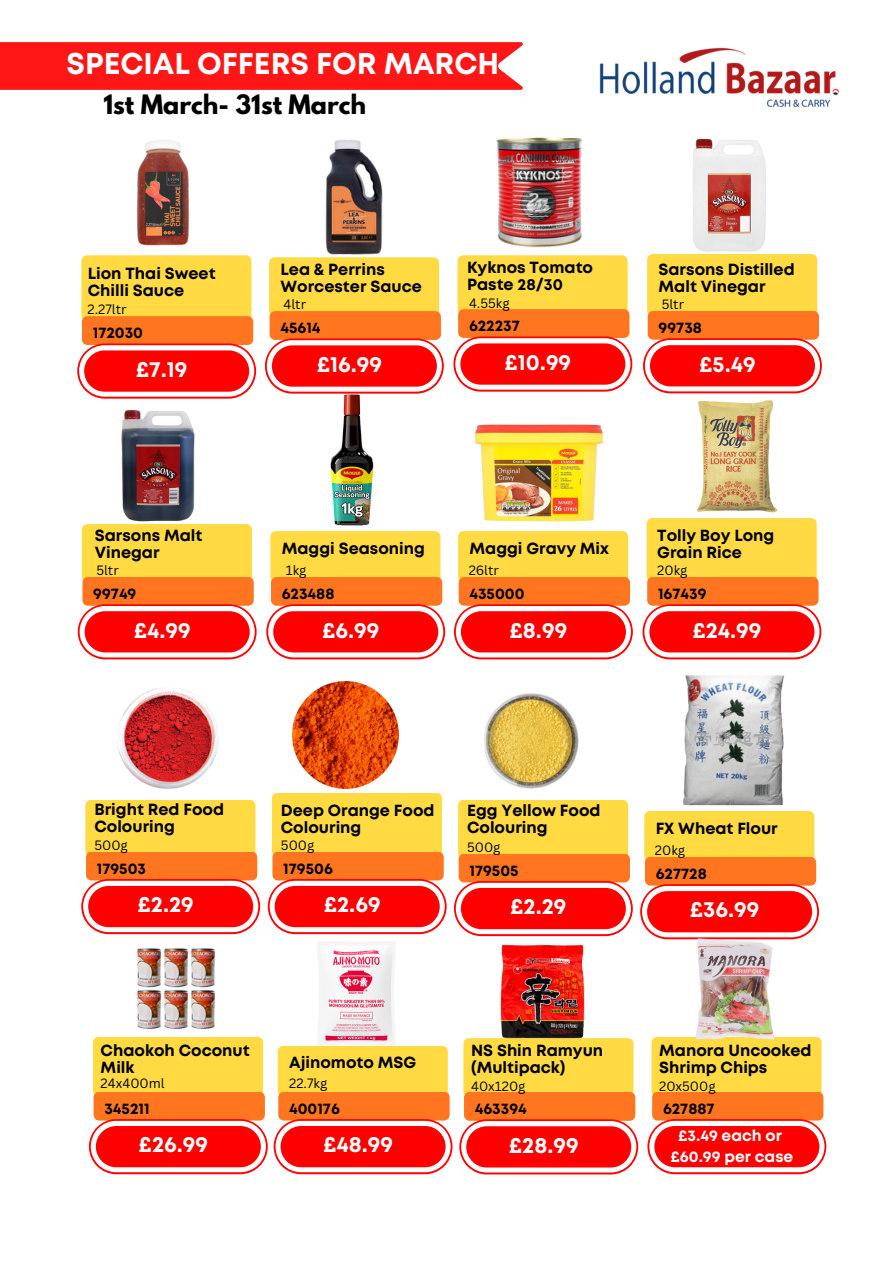
<style>
.page{position:relative;width:894px;height:1264px;background:#fff}
.page>*{position:absolute;margin:0;border:0;box-sizing:border-box;transform-origin:0 0}
.t1{font:700 30px "Mont";color:#fff}
.t2{font:700 23.7px "League Spartan";color:#000}
.t3{font:700 22.05px "Mont";color:#fff}
.t4{font:700 16.05px/17.1px "Mont";color:#000}
.t5{font:700 15.6px/21px "Mont";color:#fff;text-align:center}
.t6{font:700 15.45px "Mont";color:#000}
.t7{font:13.05px "Canva Sans";color:#000}
</style>
<div class="page">
<div style="left:0;top:42px;width:523px;height:48px;background:#ff1616"></div>
<img style="left:599px;top:47px;width:240px;height:61px">
<svg style="left:77px;top:255px;width:179px;height:143px;background:#ff8f42"></svg>
<svg style="left:265px;top:257px;width:178px;height:136px;background:#ff8941"></svg>
<svg style="left:453px;top:255px;width:179px;height:136px;background:#ff8c42"></svg>
<svg style="left:643px;top:254px;width:178px;height:139px;background:#ff8c41"></svg>
<svg style="left:78px;top:524px;width:178px;height:135px;background:#ff8a41"></svg>
<svg style="left:266px;top:531px;width:179px;height:128px;background:#ff8641"></svg>
<svg style="left:454px;top:531px;width:178px;height:128px;background:#ff8140"></svg>
<svg style="left:642px;top:518px;width:179px;height:141px;background:#ff8e42"></svg>
<svg style="left:81px;top:800px;width:179px;height:134px;background:#ff8a42"></svg>
<svg style="left:268px;top:793px;width:178px;height:141px;background:#ff8d41"></svg>
<svg style="left:454px;top:800px;width:178px;height:136px;background:#ff8941"></svg>
<svg style="left:640px;top:811px;width:178px;height:128px;background:#ff853c"></svg>
<svg style="left:89px;top:1037px;width:363px;height:137px"></svg>
<svg style="left:459px;top:1038px;width:179px;height:136px;background:#ff8a42"></svg>
<svg style="left:647px;top:1037px;width:179px;height:137px;background:#ff8842"></svg>
<img style="left:136px;top:140px;width:54px;height:106px">
<img style="left:289px;top:139px;width:130px;height:123px">
<img style="left:496px;top:137px;width:87px;height:111px">
<img style="left:693px;top:138px;width:73px;height:114px">
<img style="left:121px;top:410px;width:74px;height:112px">
<img style="left:283px;top:391px;width:137px;height:135px">
<img style="left:471px;top:424px;width:135px;height:116px">
<img style="left:697px;top:400px;width:80px;height:113px">
<img style="left:117px;top:688px;width:102px;height:101px">
<img style="left:292px;top:681px;width:107px;height:107px">
<img style="left:464px;top:693px;width:130px;height:110px">
<img style="left:683px;top:675px;width:102px;height:131px">
<img style="left:136px;top:947px;width:79px;height:83px">
<img style="left:318px;top:941px;width:77px;height:104px">
<img style="left:492px;top:944px;width:100px;height:97px">
<img style="left:679px;top:930px;width:116px;height:116px">
<h1 class="t1" style="left:66px;top:52px;width:434px">SPECIAL OFFERS FOR MARCH</h1>
<h2 class="t2" style="left:103px;top:92px;width:264px">1st March- 31st March</h2>
<p class="t4" style="left:88px;top:266px;width:129px">Lion Thai Sweet<br>Chilli Sauce</p>
<p class="t4" style="left:280px;top:262px;width:143px">Lea &amp; Perrins<br>Worcester Sauce</p>
<p class="t4" style="left:467px;top:260px;width:127px">Kyknos Tomato<br>Paste 28/30</p>
<p class="t4" style="left:658px;top:262px;width:137px">Sarsons Distilled<br>Malt Vinegar</p>
<p class="t7" style="left:88px;top:300px;width:41px">2.27ltr</p>
<h3 class="t7" style="left:283px;top:295px;width:24px">4ltr</h3>
<h3 class="t7" style="left:469px;top:294px;width:42px">4.55kg</h3>
<h3 class="t7" style="left:661px;top:295px;width:24px">5ltr</h3>
<p class="t6" style="left:93px;top:327px;width:52px">172030</p>
<p class="t6" style="left:280px;top:322px;width:42px">45614</p>
<p class="t6" style="left:469px;top:320px;width:52px">622237</p>
<h3 class="t6" style="left:658px;top:322px;width:45px">99738</h3>
<p class="t3" style="left:136px;top:361px;width:53px">£7.19</p>
<h3 class="t3" style="left:316px;top:356px;width:67px">£16.99</h3>
<h3 class="t3" style="left:504px;top:354px;width:68px">£10.99</h3>
<h3 class="t3" style="left:699px;top:355px;width:58px">£5.49</h3>
<h3 class="t4" style="left:95px;top:527px;width:109px">Sarsons Malt<br>Vinegar</h3>
<p class="t4" style="left:282px;top:541px;width:145px">Maggi Seasoning</p>
<h2 class="t4" style="left:469px;top:541px;width:141px">Maggi Gravy Mix</h2>
<p class="t4" style="left:657px;top:527px;width:119px">Tolly Boy Long<br>Grain Rice</p>
<p class="t7" style="left:96px;top:561px;width:24px">5ltr</p>
<h2 class="t7" style="left:286px;top:561px;width:22px">1kg</h2>
<p class="t7" style="left:468px;top:561px;width:32px">26ltr</p>
<h3 class="t7" style="left:657px;top:561px;width:32px">20kg</h3>
<p class="t6" style="left:93px;top:588px;width:45px">99749</p>
<h2 class="t6" style="left:282px;top:588px;width:54px">623488</h2>
<p class="t6" style="left:469px;top:588px;width:56px">435000</p>
<p class="t6" style="left:658px;top:588px;width:50px">167439</p>
<p class="t3" style="left:134px;top:621px;width:58px">£4.99</p>
<h2 class="t3" style="left:322px;top:621px;width:59px">£6.99</h2>
<p class="t3" style="left:509px;top:621px;width:59px">£8.99</p>
<h3 class="t3" style="left:692px;top:621px;width:71px">£24.99</h3>
<p class="t4" style="left:94px;top:802px;width:131px">Bright Red Food<br>Colouring</p>
<p class="t4" style="left:281px;top:803px;width:155px">Deep Orange Food<br>Colouring</p>
<h3 class="t4" style="left:467px;top:803px;width:135px">Egg Yellow Food<br>Colouring</h3>
<p class="t4" style="left:655px;top:821px;width:124px">FX Wheat Flour</p>
<h3 class="t7" style="left:94px;top:835px;width:35px">500g</h3>
<h3 class="t7" style="left:281px;top:835px;width:35px">500g</h3>
<p class="t7" style="left:467px;top:837px;width:35px">500g</p>
<h2 class="t7" style="left:654px;top:840px;width:32px">20kg</h2>
<p class="t6" style="left:97px;top:862px;width:51px">179503</p>
<h3 class="t6" style="left:283px;top:862px;width:51px">179506</h3>
<p class="t6" style="left:469px;top:864px;width:51px">179505</p>
<h2 class="t6" style="left:655px;top:867px;width:53px">627728</h2>
<h3 class="t3" style="left:137px;top:896px;width:58px">£2.29</h3>
<h3 class="t3" style="left:324px;top:896px;width:58px">£2.69</h3>
<p class="t3" style="left:510px;top:898px;width:58px">£2.29</p>
<h2 class="t3" style="left:689px;top:901px;width:71px">£36.99</h2>
<h2 class="t4" style="left:101px;top:1042px;width:150px">Chaokoh Coconut<br>Milk</h2>
<p class="t7" style="left:101px;top:1074px;width:65px">24x400ml</p>
<p class="t4" style="left:289px;top:1054px;width:129px">Ajinomoto MSG</p>
<h3 class="t7" style="left:289px;top:1073px;width:40px">22.7kg</h3>
<p class="t4" style="left:471px;top:1042px;width:133px">NS Shin Ramyun (Multipack)</p>
<h3 class="t7" style="left:471px;top:1077px;width:56px">40x120g</h3>
<p class="t4" style="left:659px;top:1042px;width:154px">Manora Uncooked<br>Shrimp Chips</p>
<h3 class="t7" style="left:659px;top:1076px;width:58px">20x500g</h3>
<p class="t6" style="left:104px;top:1102px;width:47px">345211</p>
<p class="t6" style="left:289px;top:1102px;width:52px">400176</p>
<p class="t6" style="left:474px;top:1102px;width:53px">463394</p>
<h3 class="t6" style="left:662px;top:1102px;width:53px">627887</h3>
<p class="t3" style="left:139px;top:1136px;width:71px">£26.99</p>
<h3 class="t3" style="left:323px;top:1136px;width:71px">£48.99</h3>
<h3 class="t3" style="left:508px;top:1136px;width:71px">£28.99</h3>
<h3 class="t5" style="left:670px;top:1125px;width:124px">£3.49 each or £60.99 per case</h3>
</div>
